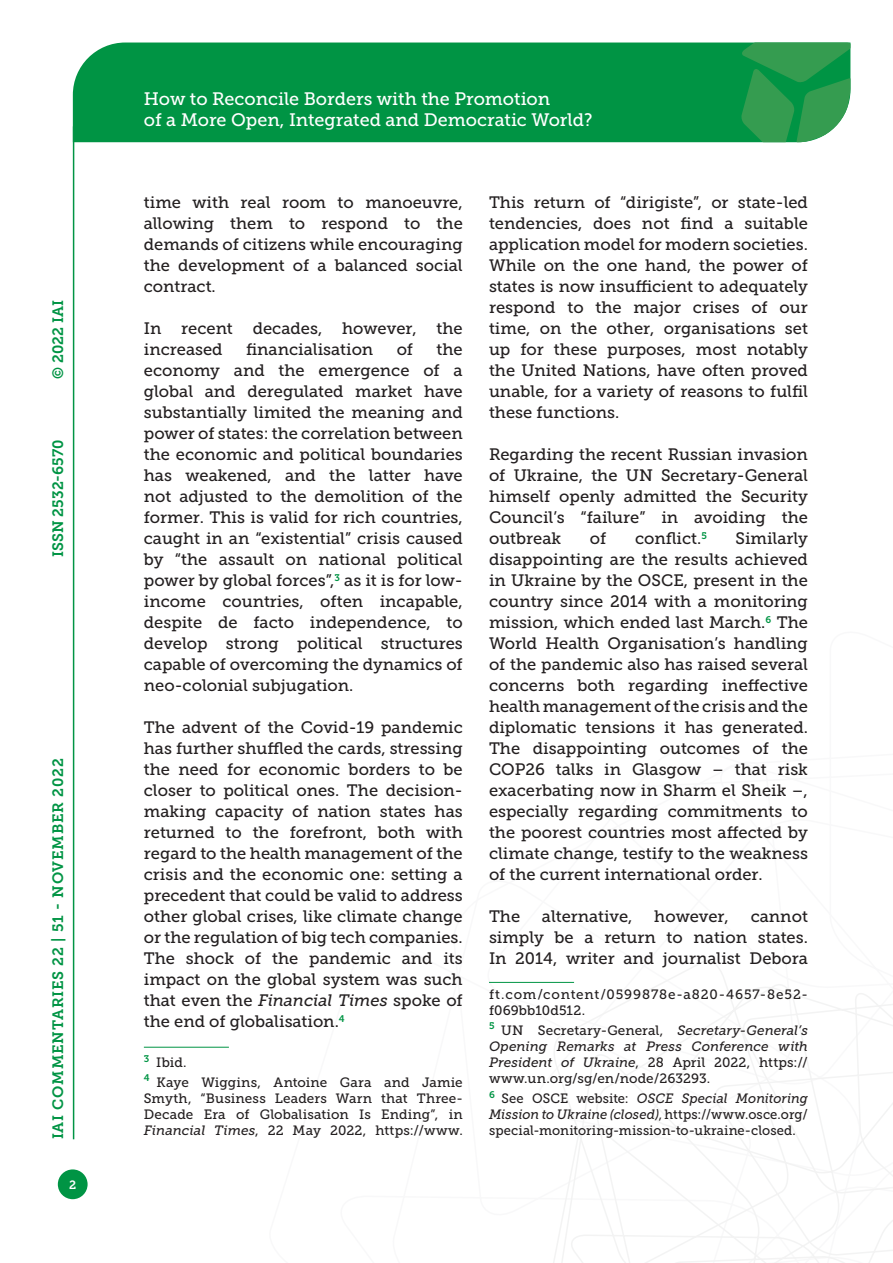
<style>
.page{position:relative;width:893px;height:1263px;background:#fff}
.page>*{position:absolute;margin:0;border:0;box-sizing:border-box;transform-origin:0 0}
.t1{font:18px/21.6px "Museo Slab 500";color:#fff}
.Testo{font:16.5px/21px "Museo Slab 500";color:#231f20;text-align:justify}
.t2{font:15px "Museo Slab 700";letter-spacing:.05em;color:#009444}
.t3{font:15px "Museo Slab 700";color:#009444}
.Nota{font:13.5px/16.2px "Museo Slab 500";letter-spacing:.01em;color:#231f20;text-align:justify}
.Nota-2{font:italic 13.5px/16.2px "Museo Slab 500";color:#231f20;text-align:justify}
.Nota-3{font:13.5px/16.2px "Museo Slab 500";letter-spacing:.01em;color:#231f20;text-align:justify;scale:.96 1}
.Nota-4{font:13.5px/16.2px "Museo Slab 500";letter-spacing:.06em;color:#231f20}
.t4{font:12px "Museo Slab 700";color:#fff}
.s1{font-style:italic}
.s2{font-style:normal}
</style>
<div class="page">
<svg style="left:531px;top:960px;width:362px;height:303px"></svg>
<div style="left:73px;top:43px;width:668px;height:99px;background:#009444"></div>
<svg style="left:741px;top:43px;width:109px;height:99px;background:#319e55"></svg>
<div style="left:58px;top:1169px;width:30px;height:30px;background:#009444;border-radius:50%"></div>
<hr style="left:73px;top:126px;width:1px;height:1013px;background:#009444">
<hr style="left:144px;top:1047px;width:85px;height:1px;background:#009444">
<hr style="left:489px;top:982px;width:85px;height:1px;background:#009444">
<p class="t2" style="left:50px;top:379px;width:80px;rotate:-90deg">© 2022 IAI</p>
<p class="t3" style="left:50px;top:557px;width:119px;rotate:-90deg">ISSN 2532-6570</p>
<p class="t2" style="left:50px;top:1139px;width:382px;rotate:-90deg">IAI COMMENTARIES 22 | 51 - NOVEMBER 2022</p>
<p class="t4" style="left:69px;top:1178px;width:9px">2</p>
<p class="t1" style="left:144px;top:88px;width:450px">How to Reconcile Borders with the Promotion<br>of a More Open, Integrated and Democratic World?</p>
<p class="Testo" style="left:144px;top:192px;width:320px">time with real room to manoeuvre, allowing them to respond to the demands of citizens while encouraging the development of a balanced social contract.</p>
<p class="Testo" style="left:144px;top:318px;width:320px">In recent decades, however, the increased</p>
<p class="Testo" style="left:246px;top:339px;width:129px">financialisation</p>
<p class="Testo" style="left:397px;top:339px;width:18px">of</p>
<p class="Testo" style="left:144px;top:339px;width:320px;text-indent:293px">the economy and the emergence of a global and deregulated market have substantially limited the meaning and power of states: the correlation between the economic and political boundaries has weakened, and the latter have not adjusted to the demolition of the former. This is valid for rich countries, caught in an “existential” crisis caused by “the assault on national political power by global forces”,<sup>3</sup> as it is for low&shy;income countries, often incapable, despite de facto independence, to develop strong political structures capable of overcoming the dynamics of neo-colonial subjugation.</p>
<p class="Testo" style="left:144px;top:717px;width:320px">The advent of the Covid-19 pandemic has further shuffled the cards, stressing the need for economic borders to be closer to political ones. The decision&shy;making capacity of nation states has returned to the forefront, both with regard to the health management of the crisis and the economic one: setting a precedent that could be valid to address other global crises, like climate change or the regulation of big tech companies.<br>The shock of the pandemic and its impact on the global system was such that even the <span class="s1">Financial Times</span> spoke of the end of globalisation.<sup>4</sup></p>
<p class="Nota" style="left:144px;top:1054px;width:44px"><sup>3</sup> Ibid.</p>
<p class="Nota" style="left:144px;top:1074px;width:320px"><sup>4</sup> Kaye Wiggins, Antoine Gara and Jamie Smyth, “Business Leaders Warn that Three-Decade Era of Globalisation Is Ending”, in <span class="s1">Financial Times</span>, 22 May 2022, https://www.</p>
<p class="Testo" style="left:489px;top:192px;width:320px">This return of “dirigiste”, or state-led tendencies, does not find a suitable application model for modern societies.<br>While on the one hand, the power of states is now insufficient to adequately respond to the major crises of our time, on the other, organisations set up for these purposes, most notably the United Nations, have often proved unable, for a variety of reasons to fulfil these functions.</p>
<p class="Testo" style="left:489px;top:444px;width:320px">Regarding the recent Russian invasion of Ukraine, the UN Secretary-General himself openly admitted the Security Council’s “failure” in avoiding the outbreak</p>
<p class="Testo" style="left:590px;top:528px;width:18px">of</p>
<p class="Testo" style="left:635px;top:528px;width:73px">conflict.<sup>5</sup></p>
<p class="Testo" style="left:489px;top:528px;width:320px;text-indent:247px">Similarly disappointing are the results achieved in Ukraine by the OSCE, present in the country since 2014 with a monitoring mission, which ended last March.<sup>6</sup> The World Health Organisation’s handling of the pandemic also has raised several concerns both regarding ineffective health management of the crisis and the diplomatic tensions it has generated.<br>The disappointing outcomes of the COP26 talks in Glasgow – that risk exacerbating now in Sharm el Sheik –, especially regarding commitments to the poorest countries most affected by climate change, testify to the weakness of the current international order.</p>
<p class="Testo" style="left:489px;top:906px;width:33px">The</p>
<p class="Testo" style="left:542px;top:906px;width:92px">alternative,</p>
<p class="Testo" style="left:654px;top:906px;width:76px">however,</p>
<p class="Testo" style="left:489px;top:906px;width:320px;text-indent:262px">cannot simply be a return to nation states.<br>In 2014, writer and journalist Debora</p>
<p class="Nota-4" style="left:489px;top:986px;width:320px">ft.com/content/0599878e-a820-4657-8e52- f069bb10d512.</p>
<p class="Nota-2" style="left:489px;top:1022px;width:320px"><sup>5</sup> <span class="s2">UN Secretary-General,</span> Secretary-General’s Opening Remarks at Press Conference with President of Ukraine<span class="s2">, 28 April 2022, https:// www.un.org/sg/en/node/263293.</span></p>
<p class="Nota-3" style="left:489px;top:1090px;width:334px"><sup>6</sup> See OSCE website: <span class="s1">OSCE Special Monitoring Mission to Ukraine (closed)</span>, https://www.osce.org/ special-monitoring-mission-to-ukraine-closed.</p>
</div>
